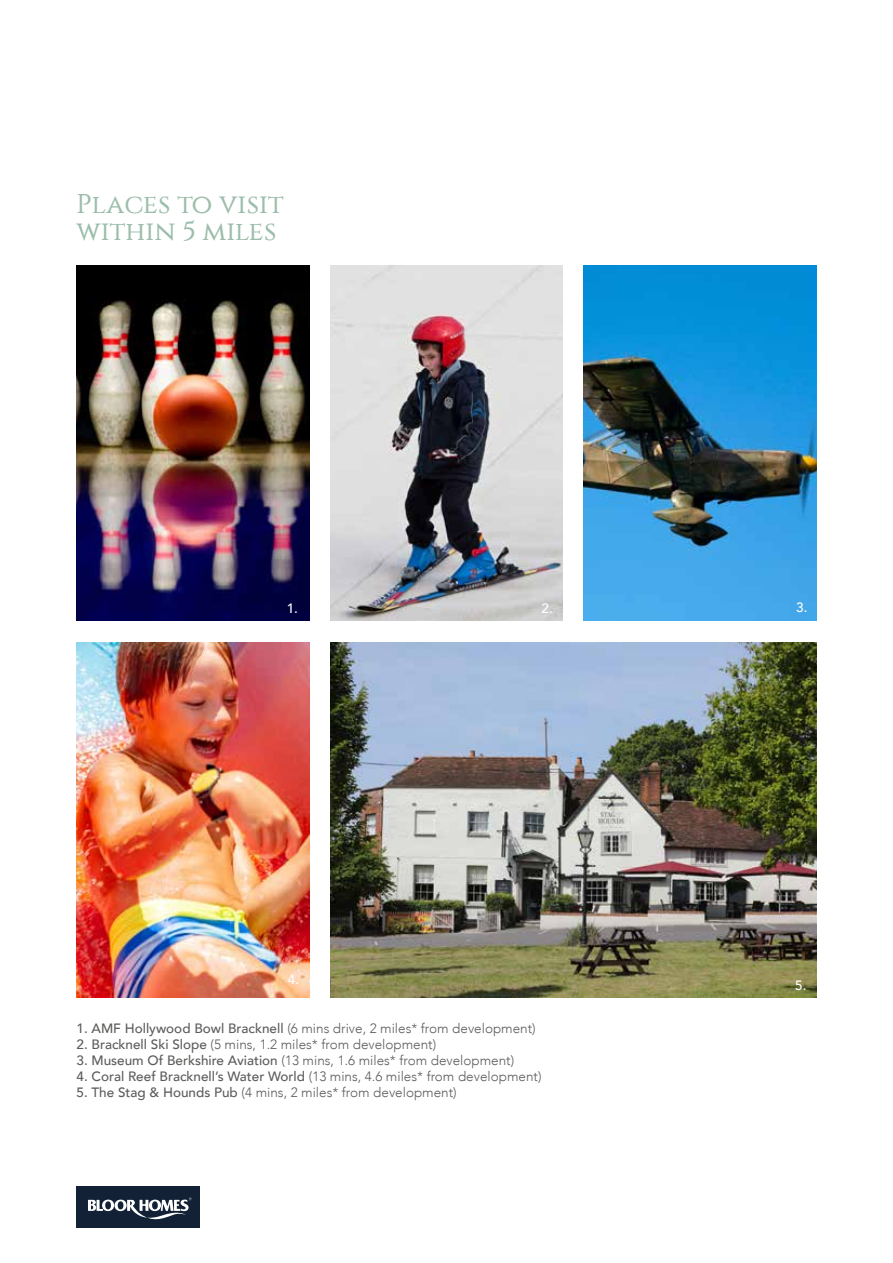
<style>
.page{position:relative;width:893px;height:1263px;background:#fff}
.page>*{position:absolute;margin:0;border:0;box-sizing:border-box;transform-origin:0 0}
.t1{font:27px/27px "Constantine";color:#9bbdaa}
.t2{font:300 13.5px "Avenir";color:#5c5c5b}
.t3{font:500 13.5px "Avenir";color:#fff}
.s1{font-weight:500}
</style>
<div class="page">
<div style="left:77px;top:1186px;width:123px;height:42px;background:#122135"></div>
<svg style="left:88px;top:1197px;width:104px;height:23px"></svg>
<img style="left:584px;top:265px;width:232px;height:356px">
<img style="left:330px;top:265px;width:233px;height:356px">
<img style="left:77px;top:265px;width:232px;height:356px">
<img style="left:77px;top:642px;width:232px;height:356px">
<img style="left:330px;top:642px;width:486px;height:356px">
<h1 class="t1" style="left:77px;top:190px;width:209px">Places to visit within 5 miles</h1>
<p class="t3" style="left:287px;top:597px;width:13px">1.</p>
<p class="t3" style="left:541px;top:597px;width:13px">2.</p>
<p class="t3" style="left:796px;top:596px;width:13px">3.</p>
<p class="t3" style="left:288px;top:968px;width:13px">4.</p>
<p class="t2" style="left:77px;top:1020px;width:461px"><span class="s1">1. AMF Hollywood Bowl Bracknell</span> (6 mins drive, 2 miles* from development)</p>
<p class="t2" style="left:77px;top:1036px;width:361px"><span class="s1">2. Bracknell Ski Slope</span> (5 mins, 1.2 miles* from development)</p>
<p class="t2" style="left:77px;top:1052px;width:439px"><span class="s1">3. Museum Of Berkshire Aviation</span> (13 mins, 1.6 miles* from development)</p>
<p class="t2" style="left:77px;top:1069px;width:466px"><span class="s1">4. Coral Reef Bracknell’s Water World</span> (13 mins, 4.6 miles* from development)</p>
<p class="t2" style="left:77px;top:1085px;width:382px"><span class="s1">5. The Stag &amp; Hounds Pub</span> (4 mins, 2 miles* from development)</p>
<p class="t3" style="left:795px;top:974px;width:13px">5.</p>
</div>
